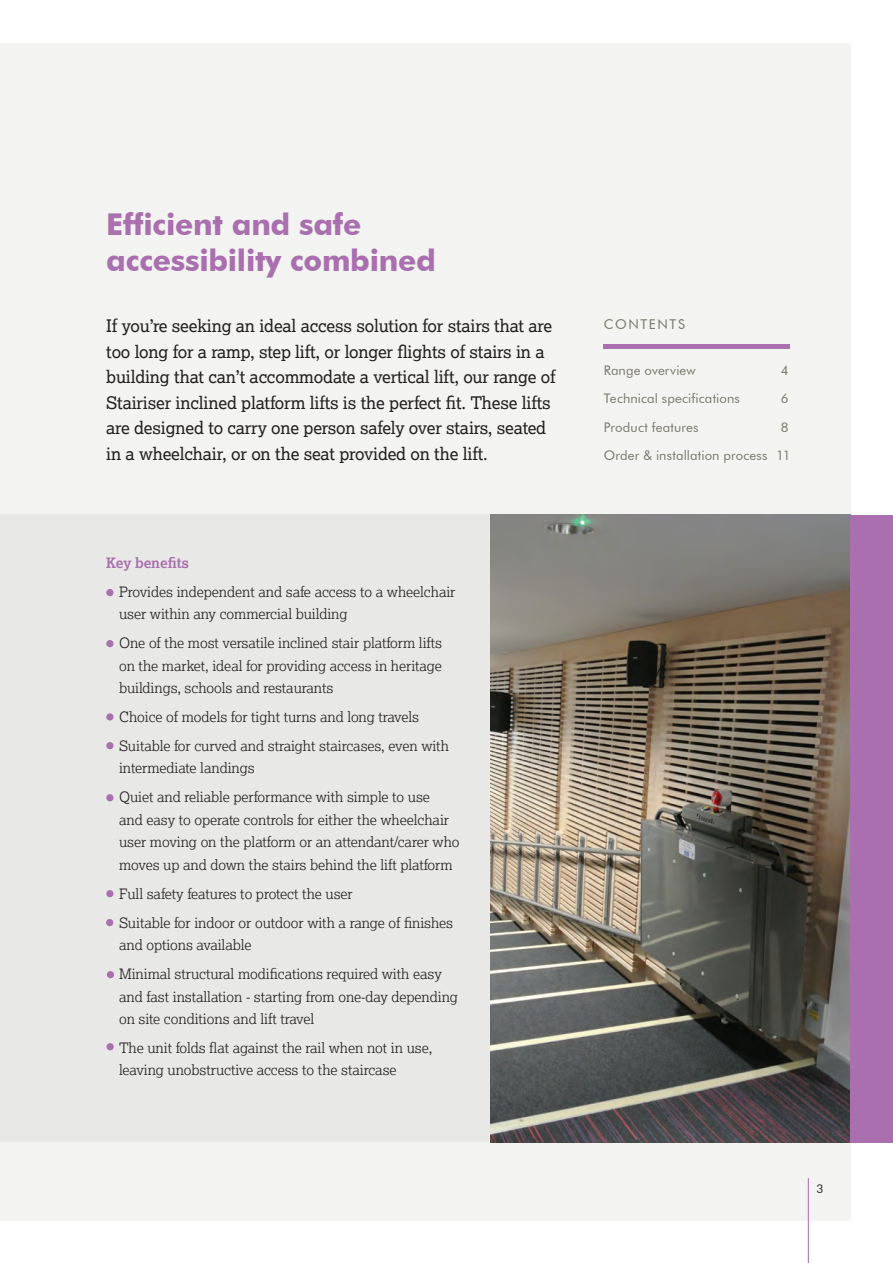
<style>
.page{position:relative;width:893px;height:1263px;background:#fff}
.page>*{position:absolute;margin:0;border:0;box-sizing:border-box;transform-origin:0 0}
.t1{font:700 30px/36px "Futura BT";letter-spacing:-.01em;color:#a96fae}
.t2{font:17.25px/25.5px "Lexia";letter-spacing:-.01em;color:#231f20}
.t3{font:300 14.25px/22.5px "Lexia";letter-spacing:-.005em;color:#231f20}
.t4{font:700 14.25px "Lexia";letter-spacing:-.005em;color:#a96fae}
.t5{font:13.5px "Futura BT";letter-spacing:.12em;color:#78776a}
.t6{font:13.2px "Futura BT";letter-spacing:.01em;color:#78776a}
.t7{font:12px "Futura BT";color:#231f20}
</style>
<div class="page">
<div style="left:0;top:43px;width:850px;height:1177px;background:#f3f3f2"></div>
<div style="left:0;top:514px;width:851px;height:628px;background:#e8e8e6"></div>
<div style="left:604px;top:344px;width:186px;height:5px;background:#a96fae"></div>
<hr style="left:808px;top:1178px;width:1px;height:85px;background:#a96fae">
<div style="left:106px;top:589px;width:8px;height:7px;background:#a96fae;border-radius:50%"></div>
<div style="left:106px;top:640px;width:8px;height:7px;background:#a96fae;border-radius:50%"></div>
<div style="left:106px;top:713px;width:8px;height:7px;background:#a96fae;border-radius:50%"></div>
<div style="left:106px;top:742px;width:8px;height:7px;background:#a96fae;border-radius:50%"></div>
<div style="left:106px;top:794px;width:8px;height:7px;background:#a96fae;border-radius:50%"></div>
<div style="left:106px;top:890px;width:8px;height:7px;background:#a96fae;border-radius:50%"></div>
<div style="left:107px;top:971px;width:7px;height:7px;background:#a96fae;border-radius:50%"></div>
<div style="left:107px;top:1043px;width:7px;height:7px;background:#a96fae;border-radius:50%"></div>
<div style="left:106px;top:919px;width:7px;height:7px;background:#a96fae;border-radius:50%"></div>
<img style="left:490px;top:514px;width:360px;height:628px">
<div style="left:850px;top:514px;width:43px;height:628px;background:#a96fae"></div>
<p class="t1" style="left:106px;top:207px;width:331px">Efficient and safe accessibility combined</p>
<p class="t2" style="left:106px;top:313px;width:451px">If you’re seeking an ideal access solution for stairs that are too long for a ramp, step lift, or longer flights of stairs in a building that can’t accommodate a vertical lift, our range of Stairiser inclined platform lifts is the perfect fit. These lifts are designed to carry one person safely over stairs, seated in a wheelchair, or on the seat provided on the lift.</p>
<p class="t4" style="left:106px;top:554px;width:84px">Key benefits</p>
<p class="t3" style="left:119px;top:580px;width:338px">Provides independent and safe access to a wheelchair user within any commercial building</p>
<p class="t3" style="left:119px;top:631px;width:325px;text-align:justify">One of the most versatile inclined stair platform lifts on the market, ideal for providing access in heritage buildings, schools and restaurants</p>
<p class="t3" style="left:119px;top:705px;width:302px">Choice of models for tight turns and long travels</p>
<p class="t3" style="left:119px;top:734px;width:331px">Suitable for curved and straight staircases, even with intermediate landings</p>
<p class="t3" style="left:119px;top:785px;width:342px">Quiet and reliable performance with simple to use<br>and easy to operate controls for either the wheelchair user moving on the platform or an attendant/carer who moves up and down the stairs behind the lift platform</p>
<p class="t3" style="left:119px;top:882px;width:235px">Full safety features to protect the user</p>
<p class="t3" style="left:119px;top:911px;width:336px">Suitable for indoor or outdoor with a range of finishes and options available</p>
<p class="t3" style="left:119px;top:962px;width:340px">Minimal structural modifications required with easy and fast installation - starting from one-day depending on site conditions and lift travel</p>
<p class="t3" style="left:119px;top:1036px;width:315px">The unit folds flat against the rail when not in use, leaving unobstructive access to the staircase</p>
<p class="t5" style="left:604px;top:316px;width:83px">CONTENTS</p>
<p class="t6" style="left:604px;top:362px;width:93px">Range overview</p>
<p class="t6" style="left:781px;top:362px;width:9px">4</p>
<p class="t6" style="left:604px;top:391px;width:138px">Technical specifications</p>
<p class="t6" style="left:781px;top:391px;width:9px">6</p>
<p class="t6" style="left:604px;top:419px;width:96px">Product features</p>
<p class="t6" style="left:781px;top:419px;width:9px">8</p>
<p class="t6" style="left:604px;top:448px;width:188px">Order &amp; installation process 11</p>
<p class="t7" style="left:816px;top:1182px;width:9px">3</p>
</div>
